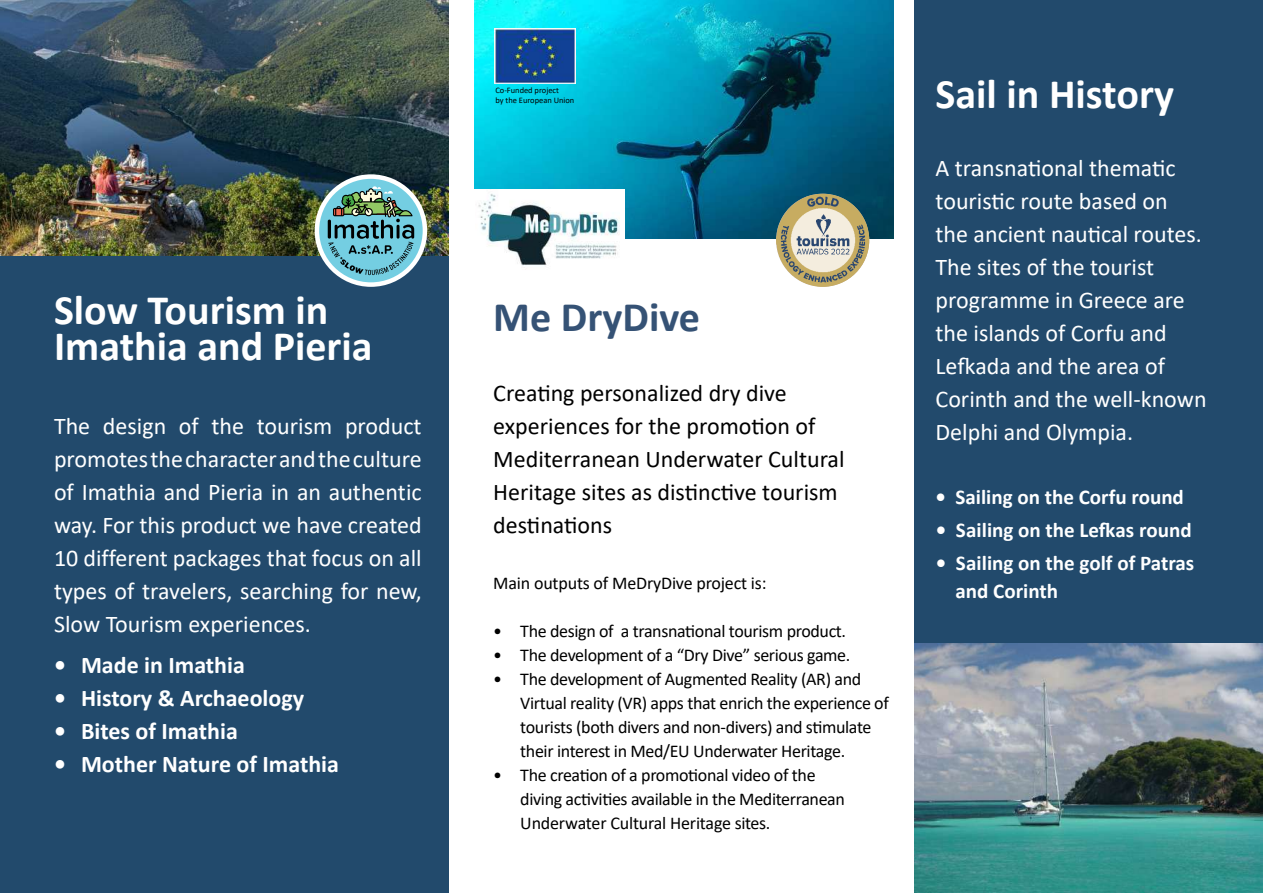
<style>
.page{position:relative;width:1263px;height:893px;background:#fff}
.page>*{position:absolute;margin:0;border:0;box-sizing:border-box;transform-origin:0 0}
.t1{font:700 42.15px "Calibri";color:#fff}
.t2{font:700 42.15px "Calibri";color:#355275}
.t3{font:700 42px/36px "Calibri";color:#fff}
.t4{font:24px/33px "Calibri";color:#fff;text-align:justify}
.t5{font:24px/33px "Calibri";color:#000}
.t6{font:700 24px "Calibri";color:#fff}
.t7{font:700 21px/28px "Calibri";color:#fff}
.t8{font:18px/24px "Calibri";letter-spacing:-.02em;color:#000}
.t9{font:8.4px/10.2px "Calibri";color:#000}
</style>
<div class="page">
<div style="left:914px;top:0;width:349px;height:893px;background:#224a6c"></div>
<img style="left:914px;top:643px;width:349px;height:250px">
<img style="left:474px;top:0;width:419px;height:238px">
<img style="left:494px;top:28px;width:82px;height:55px">
<img style="left:776px;top:194px;width:93px;height:93px;border-radius:47px">
<div style="left:468px;top:189px;width:157px;height:86px;background:#fff"></div>
<img style="left:478px;top:193px;width:141px;height:75px">
<div style="left:0;top:255px;width:449px;height:638px;background:#224a6c"></div>
<img style="left:0;top:0;width:449px;height:255px">
<svg style="left:317px;top:177px;width:108px;height:108px;background:#92d8e7"></svg>
<svg style="left:328px;top:186px;width:86px;height:89px;background:#66a3a8"></svg>
<div style="left:315px;top:174px;width:112px;height:113px;border:4px solid #fff;border-radius:50%"></div>
<h2 class="t3" style="left:54px;top:291px;width:320px">Slow Tourism in<br>Imathia and Pieria</h2>
<p class="t4" style="left:54px;top:409px;width:369px">The design of the tourism product promotes the character and the culture of Imathia and Pieria in an authentic way. For this product we have created 10 different packages that focus on all types of travelers, searching for new, Slow Tourism experiences.</p>
<p class="t6" style="left:54px;top:648px;width:192px">• Made in Imathia</p>
<p class="t6" style="left:54px;top:681px;width:252px">• History &amp; Archaeology</p>
<p class="t6" style="left:54px;top:714px;width:185px">• Bites of Imathia</p>
<p class="t6" style="left:54px;top:747px;width:286px">• Mother Nature of Imathia</p>
<p class="t9" style="left:495px;top:85px;width:80px">Co-Funded project<br>by the European Union</p>
<h1 class="t2" style="left:493px;top:288px;width:208px">Me DryDive</h1>
<p class="t5" style="left:493px;top:376px;width:353px">Creating personalized dry dive experiences for the promotion of<br>Mediterranean Underwater Cultural<br>Heritage sites as distinctive tourism destinations</p>
<p class="t8" style="left:493px;top:570px;width:275px">Main outputs of MeDryDive project is:</p>
<p class="t8" style="left:493px;top:618px;width:354px">• The design of a transnational tourism product.</p>
<p class="t8" style="left:493px;top:642px;width:359px">• The development of a “Dry Dive” serious game.</p>
<p class="t8" style="left:520px;top:666px;width:370px;text-indent:-27px">• The development of Augmented Reality (AR) and Virtual reality (VR) apps that enrich the experience of tourists (both divers and non-divers) and stimulate their interest in Med/EU Underwater Heritage.</p>
<p class="t8" style="left:520px;top:762px;width:326px;text-indent:-27px">• The creation of a promotional video of the diving activities available in the Mediterranean<br>Underwater Cultural Heritage sites.</p>
<h1 class="t1" style="left:935px;top:64px;width:240px">Sail in History</h1>
<p class="t4" style="left:935px;top:150px;width:273px;text-align:left">A transnational thematic touristic route based on<br>the ancient nautical routes.<br>The sites of the tourist programme in Greece are the islands of Corfu and<br>Lefkada and the area of<br>Corinth and the well-known<br>Delphi and Olympia.</p>
<p class="t7" style="left:935px;top:483px;width:250px">• Sailing on the Corfu round</p>
<p class="t7" style="left:936px;top:516px;width:257px">• Sailing on the Lefkas round</p>
<p class="t7" style="left:955px;top:549px;width:240px;text-indent:-19px">• Sailing on the golf of Patras and Corinth</p>
</div>
